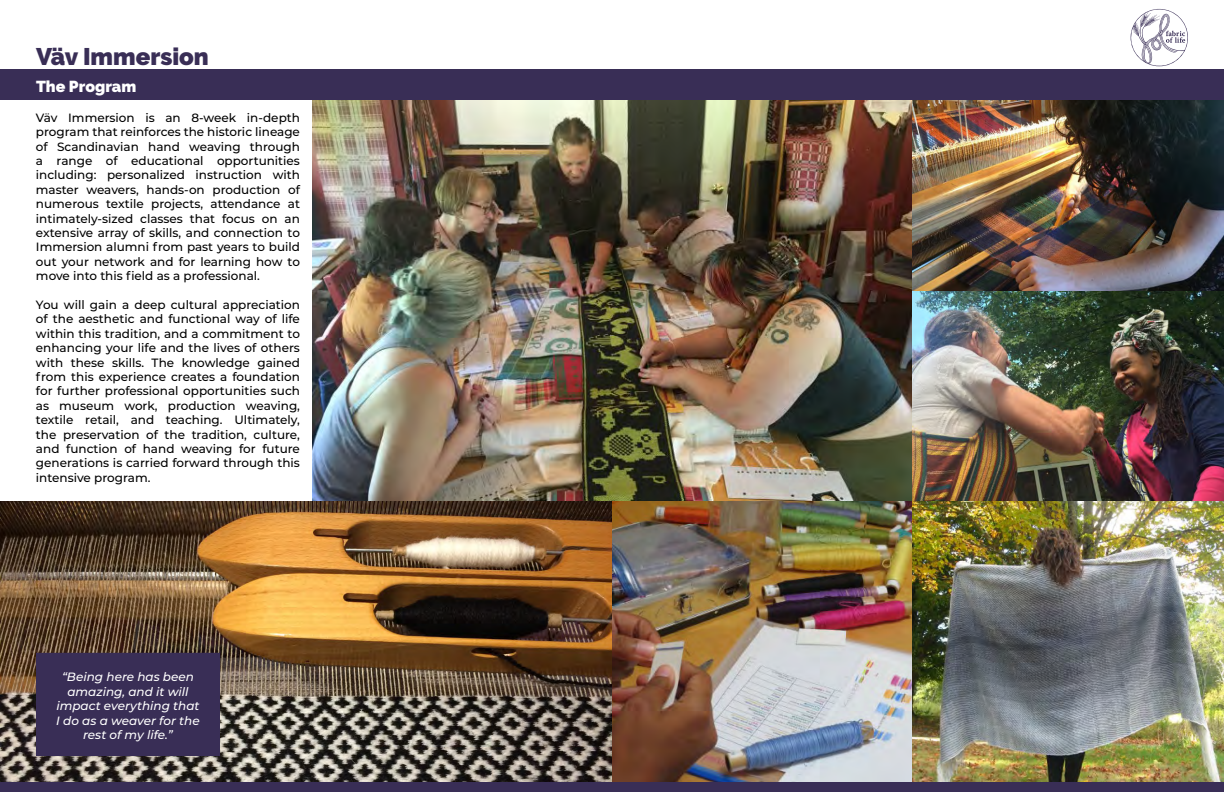
<style>
.page{position:relative;width:1224px;height:792px;background:#fff}
.page>*{position:absolute;margin:0;border:0;box-sizing:border-box;transform-origin:0 0}
.t1{font:900 24px "Raleway";color:#392e56}
.t2{font:900 15.8px "Raleway";color:#fff}
.t3{font:500 12px/14.4px "Montserrat";color:#000;text-align:justify}
.t4{font:italic 500 12px/14.4px "Montserrat";color:#fff;text-align:center}
</style>
<div class="page">
<img style="left:912px;top:100px;width:312px;height:192px">
<img style="left:312px;top:100px;width:600px;height:402px">
<img style="left:912px;top:292px;width:312px;height:210px">
<img style="left:612px;top:502px;width:612px;height:280px">
<img style="left:0;top:502px;width:612px;height:280px">
<div style="left:612px;top:70px;width:612px;height:30px;background:#392e56"></div>
<div style="left:0;top:70px;width:612px;height:30px;background:#392e56"></div>
<div style="left:42px;top:659px;width:172px;height:91px;background:#392e56"></div>
<div style="left:36px;top:653px;width:184px;height:103px;border:12px solid #392e56"></div>
<div style="left:0;top:782px;width:612px;height:10px;background:#392e56"></div>
<div style="left:612px;top:782px;width:612px;height:10px;background:#392e56"></div>
<svg style="left:1131px;top:9px;width:57px;height:57px"></svg>
<h1 class="t1" style="left:36px;top:43px;width:174px">Väv Immersion</h1>
<h2 class="t2" style="left:36px;top:78px;width:102px">The Program</h2>
<p class="t3" style="left:36px;top:110px;width:266px">Väv Immersion is an 8-week in-depth program that reinforces the historic lineage of Scandinavian hand weaving through a range of educational opportunities including: personalized instruction with master weavers, hands-on production of numerous textile projects, attendance at intimately-sized classes that focus on an extensive array of skills, and connection to Immersion alumni from past years to build out your network and for learning how to move into this field as a professional.</p>
<p class="t3" style="left:36px;top:297px;width:266px">You will gain a deep cultural appreciation of the aesthetic and functional way of life within this tradition, and a commitment to enhancing your life and the lives of others with these skills. The knowledge gained from this experience creates a foundation for further professional opportunities such as museum work, production weaving, textile retail, and teaching. Ultimately, the preservation of the tradition, culture, and function of hand weaving for future generations is carried forward through this intensive program.</p>
<p class="t4" style="left:56px;top:669px;width:145px">“Being here has been amazing, and it will impact everything that<br>I do as a weaver for the rest of my life.”</p>
</div>
